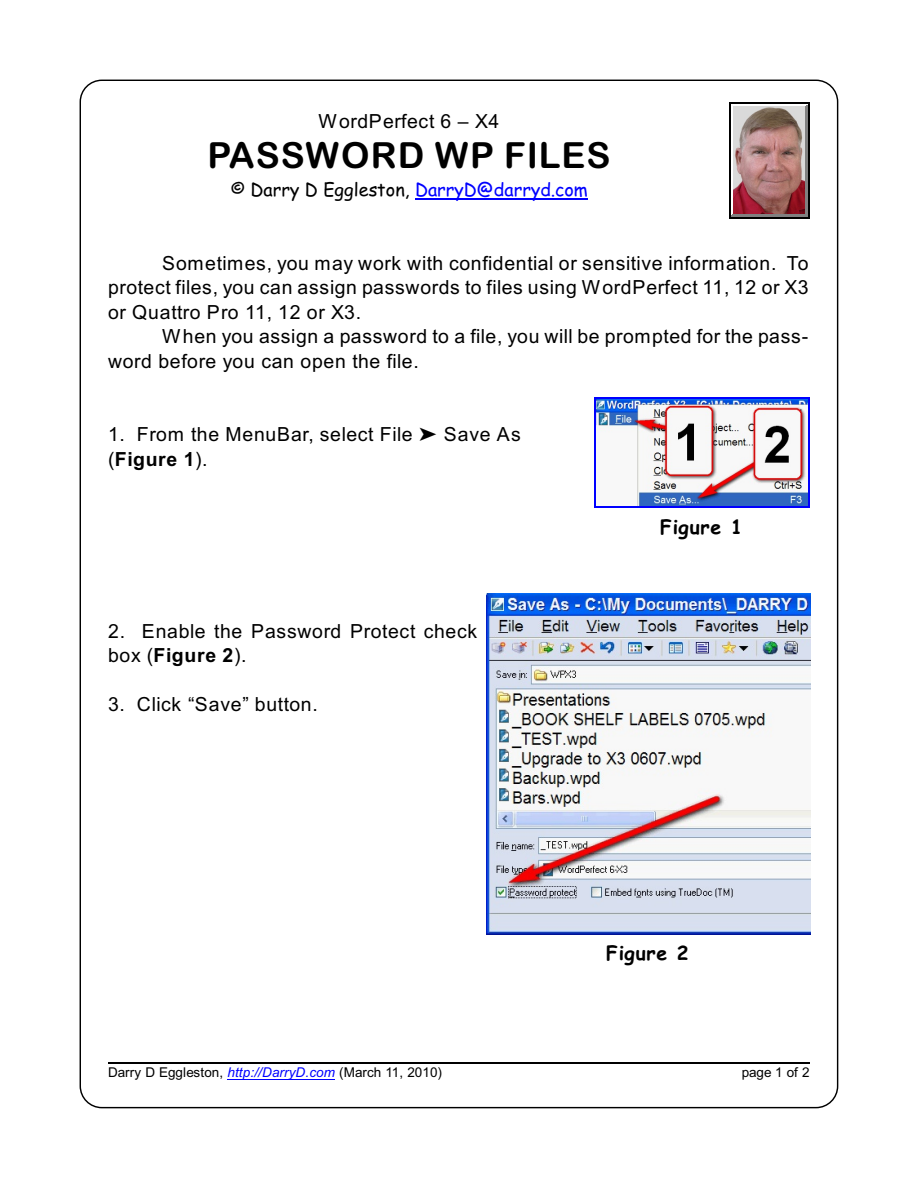
<style>
.page{position:relative;width:918px;height:1188px;background:#fff}
.page>*{position:absolute;margin:0;border:0;box-sizing:border-box;transform-origin:0 0}
.t1{font:36px "Arial Rounded MT Bold";letter-spacing:.025em;color:#000}
.t2{font:19.5px/24.5px "Arial";letter-spacing:.035em;color:#000}
.t3{font:700 19.5px "Comic Sans MS";letter-spacing:.035em;color:#000}
.t4{font:700 19.5px "Arial";letter-spacing:.035em;color:#000}
.t5{font:18px "Comic Sans MS";color:#000}
.t6{font:13.5px "Arial";color:#000}
.s1{color:#00f}
.s2{font-weight:400}
.s3{font-weight:700}
.s4{font-style:italic;color:#00f}
</style>
<div class="page">
<hr style="left:415px;top:199px;width:173px;height:1px;background:#00f">
<img style="left:733px;top:106px;width:73px;height:109px">
<hr style="left:806px;top:105px;width:1px;height:110px;background:#808080">
<hr style="left:732px;top:215px;width:74px;height:1px;background:#808080">
<hr style="left:807px;top:103px;width:1px;height:114px;background:#808080">
<hr style="left:730px;top:103px;width:78px;height:2px;background:#fff">
<hr style="left:730px;top:216px;width:78px;height:1px;background:#808080">
<hr style="left:729px;top:102px;width:1px;height:116px;background:#000">
<hr style="left:808px;top:102px;width:2px;height:116px;background:#000">
<hr style="left:729px;top:102px;width:80px;height:1px;background:#000">
<hr style="left:729px;top:217px;width:80px;height:1px;background:#000">
<img style="left:595px;top:398px;width:214px;height:109px">
<hr style="left:594px;top:397px;width:1px;height:110px;background:#00f">
<hr style="left:809px;top:397px;width:1px;height:110px;background:#00f">
<hr style="left:594px;top:397px;width:215px;height:1px;background:#00f">
<hr style="left:594px;top:507px;width:215px;height:1px;background:#00f">
<img style="left:486px;top:593px;width:324px;height:341px">
<hr style="left:228px;top:1079px;width:107px;height:1px;background:#00f">
<hr style="left:108px;top:1062px;width:702px;height:1px;background:#000">
<p class="t2" style="left:319px;top:111px;width:182px">WordPerfect 6 – X4</p>
<h1 class="t1" style="left:207px;top:142px;width:405px">PASSWORD WP FILES</h1>
<p class="t5" style="left:231px;top:181px;width:359px">© Darry D Eggleston, <span class="s1">DarryD@darryd.com</span></p>
<p class="t2" style="left:108px;top:253px;width:702px;text-align:justify;text-indent:54px">Sometimes, you may work with confidential or sensitive information. To protect files, you can assign passwords to files using WordPerfect 11, 12 or X3 or Quattro Pro 11, 12 or X3.</p>
<p class="t2" style="left:108px;top:326px;width:702px;text-indent:54px">When you assign a password to a file, you will be prompted for the pass&shy;word before you can open the file.</p>
<p class="t2" style="left:108px;top:424px;width:306px">1. From the MenuBar, select File</p>
<p class="t2" style="left:444px;top:424px;width:78px">Save As</p>
<p class="t4" style="left:108px;top:452px;width:101px"><span class="s2">(</span>Figure 1<span class="s2">).</span></p>
<p class="t2" style="left:108px;top:620px;width:371px">2. Enable the Password Protect check box (<span class="s3">Figure 2</span>).</p>
<p class="t2" style="left:108px;top:694px;width:211px">3. Click “Save” button.</p>
<p class="t3" style="left:660px;top:518px;width:84px">Figure 1</p>
<p class="t3" style="left:606px;top:945px;width:84px">Figure 2</p>
<p class="t6" style="left:108px;top:1067px;width:336px">Darry D Eggleston, <span class="s4">http://DarryD.com</span> (March 11, 2010)</p>
<p class="t6" style="left:742px;top:1067px;width:69px">page 1 of 2</p>
</div>
